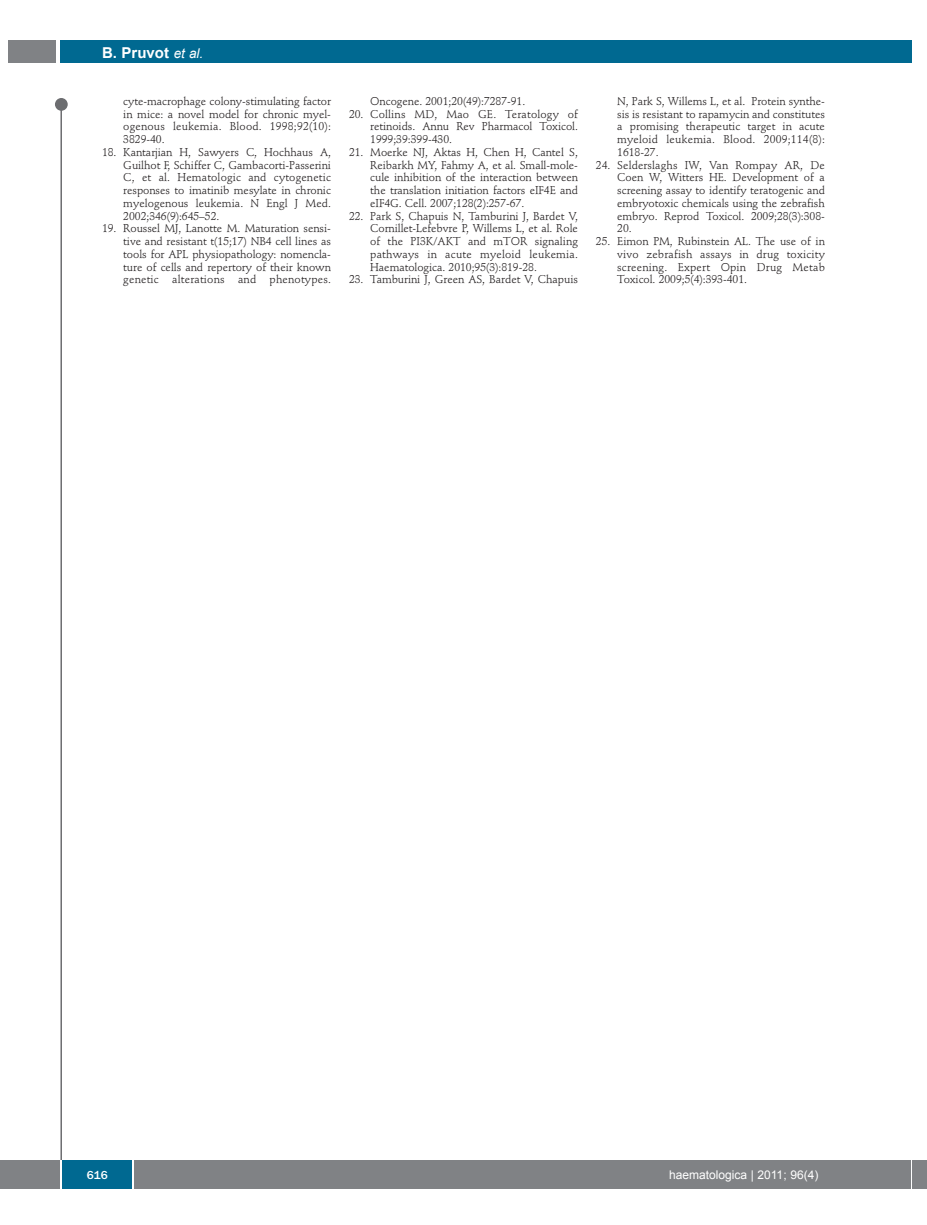
<style>
.page{position:relative;width:927px;height:1225px;background:#fff}
.page>*{position:absolute;margin:0;border:0;box-sizing:border-box;transform-origin:0 0}
.t1{font:700 15px "Arial";color:#fff}
.t2{font:12px "Arial";color:#fff}
.t3{font:500 12px "Franklin Gothic";color:#fff}
.t4{font:11.25px/12.8px "Stempel Schneidler";letter-spacing:-.005em;color:#231f20;text-align:justify}
.s1{font-weight:400;font-style:italic;font-size:13.5px}
</style>
<div class="page">
<div style="left:912px;top:1160px;width:15px;height:28px;background:#808285"></div>
<div style="left:55px;top:98px;width:13px;height:13px;background:#6c6d70;border-radius:50%"></div>
<hr style="left:60px;top:101px;width:2px;height:1061px;background:#6c6d70">
<div style="left:60px;top:40px;width:852px;height:22px;background:#006991"></div>
<div style="left:9px;top:40px;width:47px;height:22px;background:#808285"></div>
<div style="left:0;top:1160px;width:911px;height:28px;background:#808285"></div>
<div style="left:62px;top:1160px;width:71px;height:28px;background:#006991"></div>
<hr style="left:60px;top:1160px;width:2px;height:28px;background:#fff">
<svg style="left:133px;top:1160px;width:1px;height:28px"></svg>
<h1 class="t1" style="left:102px;top:44px;width:103px">B. Pruvot <span class="s1">et al.</span></h1>
<p class="t4" style="left:123px;top:96px;width:209px">cyte-macrophage colony-stimulating factor in mice: a novel model for chronic myel&shy;ogenous leukemia. Blood. 1998;92(10):<br>3829-40.</p>
<p class="t4" style="left:123px;top:147px;width:209px;text-indent:-21px">18. Kantarjian H, Sawyers C, Hochhaus A, Guilhot F, Schiffer C, Gambacorti-Passerini C, et al. Hematologic and cytogenetic responses to imatinib mesylate in chronic myelogenous leukemia. N Engl J Med.<br>2002;346(9):645–52.</p>
<p class="t4" style="left:123px;top:223px;width:209px;text-indent:-21px">19. Roussel MJ, Lanotte M. Maturation sensi&shy;tive and resistant t(15;17) NB4 cell lines as tools for APL physiopathology: nomencla&shy;ture of cells and repertory of their known genetic alterations and phenotypes.</p>
<p class="t4" style="left:370px;top:96px;width:157px">Oncogene. 2001;20(49):7287-91.</p>
<p class="t4" style="left:370px;top:108px;width:209px;text-indent:-21px">20. Collins MD, Mao GE. Teratology of retinoids. Annu Rev Pharmacol Toxicol.<br>1999;39:399-430.</p>
<p class="t4" style="left:370px;top:147px;width:209px;text-indent:-21px">21. Moerke NJ, Aktas H, Chen H, Cantel S, Reibarkh MY, Fahmy A, et al. Small-mole&shy;cule inhibition of the interaction between the translation initiation factors eIF4E and eIF4G. Cell. 2007;128(2):257-67.</p>
<p class="t4" style="left:370px;top:210px;width:209px;text-indent:-21px">22. Park S, Chapuis N, Tamburini J, Bardet V, Cornillet-Lefebvre P, Willems L, et al. Role of the PI3K/AKT and mTOR signaling pathways in acute myeloid leukemia.<br>Haematologica. 2010;95(3):819-28.</p>
<p class="t4" style="left:349px;top:274px;width:230px">23. Tamburini J, Green AS, Bardet V, Chapuis</p>
<p class="t4" style="left:617px;top:96px;width:209px">N, Park S, Willems L, et al. Protein synthe&shy;sis is resistant to rapamycin and constitutes a promising therapeutic target in acute myeloid leukemia. Blood. 2009;114(8):<br>1618-27.</p>
<p class="t4" style="left:617px;top:159px;width:209px;text-indent:-21px">24. Selderslaghs IW, Van Rompay AR, De Coen W, Witters HE. Development of a screening assay to identify teratogenic and embryotoxic chemicals using the zebrafish embryo. Reprod Toxicol. 2009;28(3):308- 20.</p>
<p class="t4" style="left:617px;top:236px;width:209px;text-indent:-21px">25. Eimon PM, Rubinstein AL. The use of in vivo zebrafish assays in drug toxicity screening. Expert Opin Drug Metab Toxicol. 2009;5(4):393-401.</p>
<p class="t3" style="left:87px;top:1171px;width:23px">616</p>
<p class="t2" style="left:669px;top:1168px;width:151px">haematologica | 2011; 96(4)</p>
</div>
